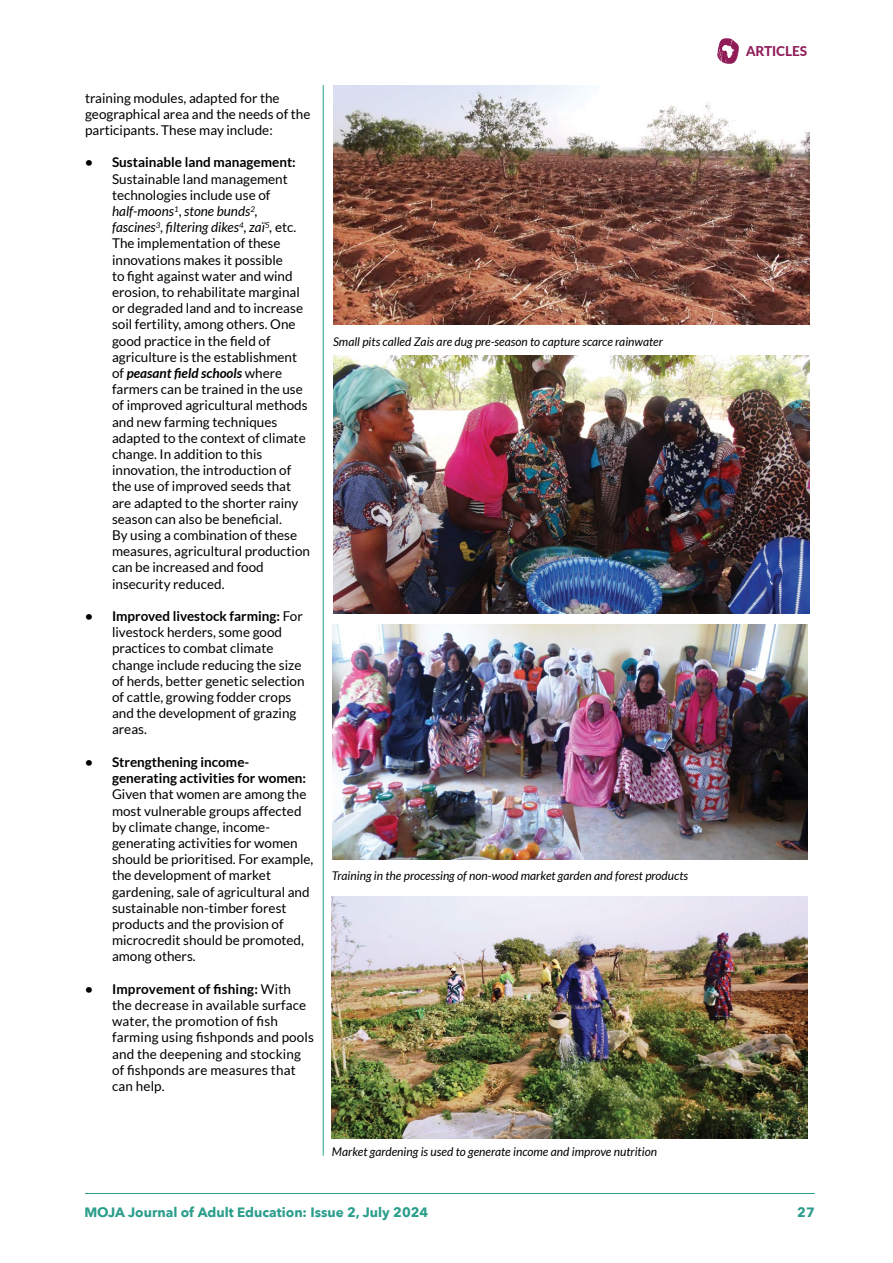
<style>
.page{position:relative;width:893px;height:1263px;background:#fff}
.page>*{position:absolute;margin:0;border:0;box-sizing:border-box;transform-origin:0 0}
.t1{font:13.5px/16.2px "Lato";color:#000}
.t2{font:700 13.5px/16.2px "Lato";color:#000}
.t3{font:700 13.5px "Avenir Next LT Pro";color:#2c9e8c}
.t4{font:800 13.5px "Lato";color:#8f1d58}
.t5{font:italic 12px "Lato";color:#000}
.s1{font-style:italic}
.s2{font-weight:700;font-style:italic}
.s3{font-weight:700}
</style>
<div class="page">
<hr style="left:85px;top:1193px;width:730px;height:1px;background:#2c9e8c">
<hr style="left:323px;top:85px;width:1px;height:1071px;background:#2c9e8c">
<img style="left:333px;top:85px;width:476px;height:239px">
<img style="left:332px;top:625px;width:476px;height:234px">
<img style="left:333px;top:355px;width:476px;height:259px">
<img style="left:332px;top:896px;width:476px;height:243px">
<svg style="left:717px;top:38px;width:22px;height:26px"></svg>
<p class="t1" style="left:85px;top:90px;width:227px">training modules, adapted for the geographical area and the needs of the participants. These may include:</p>
<p class="t2" style="left:85px;top:154px;width:212px">• Sustainable land management:</p>
<p class="t1" style="left:112px;top:171px;width:200px">Sustainable land management technologies include use of <span class="s1">half-moons</span><sup>1</sup>, <span class="s1">stone bunds</span><sup>2</sup><span class="s1">, fascines</span><sup>3</sup><span class="s1">, filtering dikes</span><sup>4</sup><span class="s1">, zaï</span><sup>5</sup><span class="s1">,</span> etc.<br>The implementation of these innovations makes it possible<br>to fight against water and wind erosion, to rehabilitate marginal or degraded land and to increase soil fertility, among others. One good practice in the field of agriculture is the establishment of <span class="s2">peasant field schools</span> where farmers can be trained in the use of improved agricultural methods and new farming techniques adapted to the context of climate change. In addition to this innovation, the introduction of the use of improved seeds that are adapted to the shorter rainy season can also be beneficial.<br>By using a combination of these measures, agricultural production can be increased and food insecurity reduced.</p>
<p class="t1" style="left:112px;top:608px;width:194px;text-indent:-27px"><span class="s3">• Improved livestock farming:</span> For livestock herders, some good practices to combat climate change include reducing the size of herds, better genetic selection of cattle, growing fodder crops and the development of grazing areas.</p>
<p class="t2" style="left:112px;top:754px;width:196px;text-indent:-27px">• Strengthening income&shy;generating activities for women:</p>
<p class="t1" style="left:112px;top:786px;width:203px">Given that women are among the most vulnerable groups affected by climate change, income&shy;generating activities for women should be prioritised. For example, the development of market gardening, sale of agricultural and sustainable non-timber forest products and the provision of microcredit should be promoted, among others.</p>
<p class="t1" style="left:112px;top:981px;width:203px;text-indent:-27px"><span class="s3">• Improvement of fishing:</span> With the decrease in available surface water, the promotion of fish farming using fishponds and pools and the deepening and stocking of fishponds are measures that can help.</p>
<p class="t5" style="left:333px;top:335px;width:331px">Small pits called Zais are dug pre-season to capture scarce rainwater</p>
<p class="t5" style="left:332px;top:869px;width:358px">Training in the processing of non-wood market garden and forest products</p>
<p class="t5" style="left:332px;top:1145px;width:327px">Market gardening is used to generate income and improve nutrition</p>
<p class="t4" style="left:746px;top:41px;width:63px">ARTICLES</p>
<p class="t3" style="left:84px;top:1204px;width:345px">MOJA Journal of Adult Education: Issue 2, July 2024</p>
<p class="t3" style="left:797px;top:1204px;width:19px">27</p>
</div>
